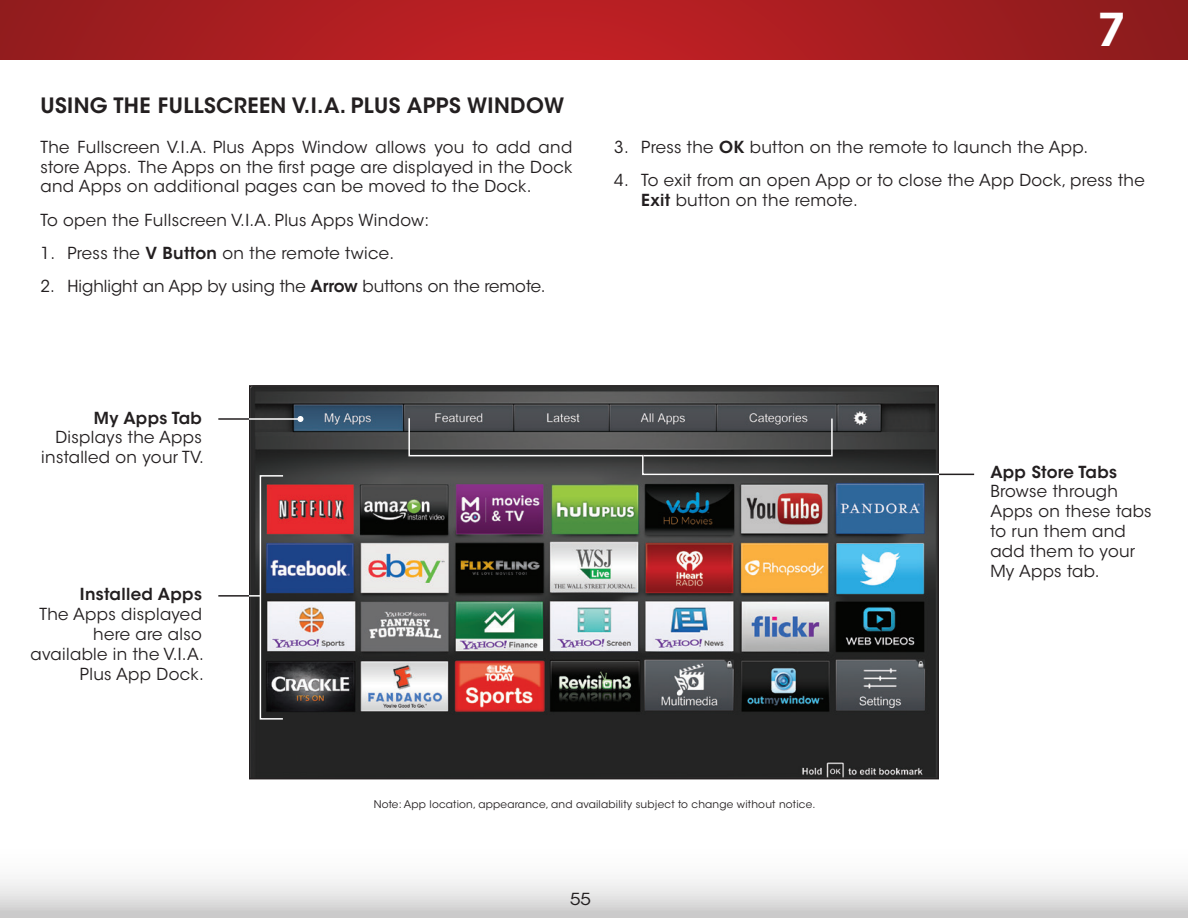
<style>
.page{position:relative;width:1188px;height:918px;background:#fff}
.page>*{position:absolute;margin:0;border:0;box-sizing:border-box;transform-origin:0 0}
.t1{font:600 45px "ITC Avant Garde Std";color:#fff;scale:1.1 1}
.t2{font:600 21px "ITC Avant Garde Std";letter-spacing:.02em;color:#231f20}
.t3{font:16.5px/19.8px "ITC Avant Garde Std";letter-spacing:.02em;color:#231f20}
.t4{font:16.5px "ITC Avant Garde Std";color:#231f20}
.t5{font:600 16.5px "ITC Avant Garde Std";letter-spacing:.02em;color:#231f20}
.t6{font:16.5px "ITC Avant Garde Std";letter-spacing:.02em;color:#231f20;scale:1.1 1}
.t7{font:10.5px "ITC Avant Garde Std";letter-spacing:.02em;color:#231f20}
.s1{font-weight:600}
</style>
<div class="page">
<svg style="left:0;top:0;width:1188px;height:59px;background:#a81d20"></svg>
<svg style="left:0;top:779px;width:1188px;height:139px"></svg>
<img style="left:252px;top:388px;width:684px;height:388px">
<div style="left:249px;top:385px;width:690px;height:394px;border:2px solid #231f20"></div>
<hr style="left:218px;top:418px;width:82px;height:2px;background:#fff">
<svg style="left:297px;top:416px;width:6px;height:6px"></svg>
<div style="left:260px;top:475px;width:24px;height:245px;border:2px solid #fff"></div>
<hr style="left:218px;top:595px;width:42px;height:2px;background:#fff">
<div style="left:408px;top:417px;width:425px;height:39px;border:2px solid #fff"></div>
<hr style="left:218px;top:418px;width:31px;height:2px;background:#231f20">
<hr style="left:218px;top:595px;width:31px;height:2px;background:#231f20">
<svg style="left:641px;top:453px;width:334px;height:23px"></svg>
<p class="t2" style="left:40px;top:92px;width:382px">Using the Fullscreen V.I.A. Plus App</p>
<p class="t2" style="left:449px;top:92px;width:114px">s Window</p>
<p class="t3" style="left:40px;top:137px;width:533px;text-align:justify">The Fullscreen V.I.A. Plus Apps Window allows you to add and store Apps. The Apps on the first page are displayed in the Dock and Apps on additional pages can be moved to the Dock.</p>
<p class="t3" style="left:40px;top:210px;width:390px">To open the Fullscreen V.I.A. Plus Apps Window:</p>
<p class="t3" style="left:40px;top:243px;width:355px">1. Press the <span class="s1">V Button</span> on the remote twice.</p>
<p class="t4" style="left:40px;top:276px;width:507px">2. Highlight an App by using the <span class="s1">Arrow</span> buttons on the remote.</p>
<h1 class="t1" style="left:1097px;top:1px;width:29px">7</h1>
<p class="t3" style="left:614px;top:137px;width:476px">3. Press the <span class="s1">OK</span> button on the remote to launch the App.</p>
<p class="t3" style="left:641px;top:170px;width:505px;text-indent:-27px">4. To exit from an open App or to close the App Dock, press the<br><span class="s1">Exit</span> button on the remote.</p>
<p class="t5" style="left:94px;top:407px;width:110px">My Apps Tab</p>
<p class="t3" style="left:41px;top:428px;width:164px;text-align:right">Displays the Apps installed on your TV.</p>
<p class="t5" style="left:80px;top:584px;width:123px">Installed Apps</p>
<p class="t3" style="left:31px;top:605px;width:175px;text-align:right">The Apps displayed here are also available in the V.I.A.<br>Plus App Dock.</p>
<p class="t5" style="left:990px;top:461px;width:128px">App Store Tabs</p>
<p class="t3" style="left:990px;top:482px;width:163px">Browse through<br>Apps on these tabs to run them and add them to your<br>My Apps tab.</p>
<p class="t7" style="left:374px;top:798px;width:443px">Note: App location, appearance, and availability subject to change without notice.</p>
<p class="t6" style="left:570px;top:889px;width:21px">55</p>
</div>
